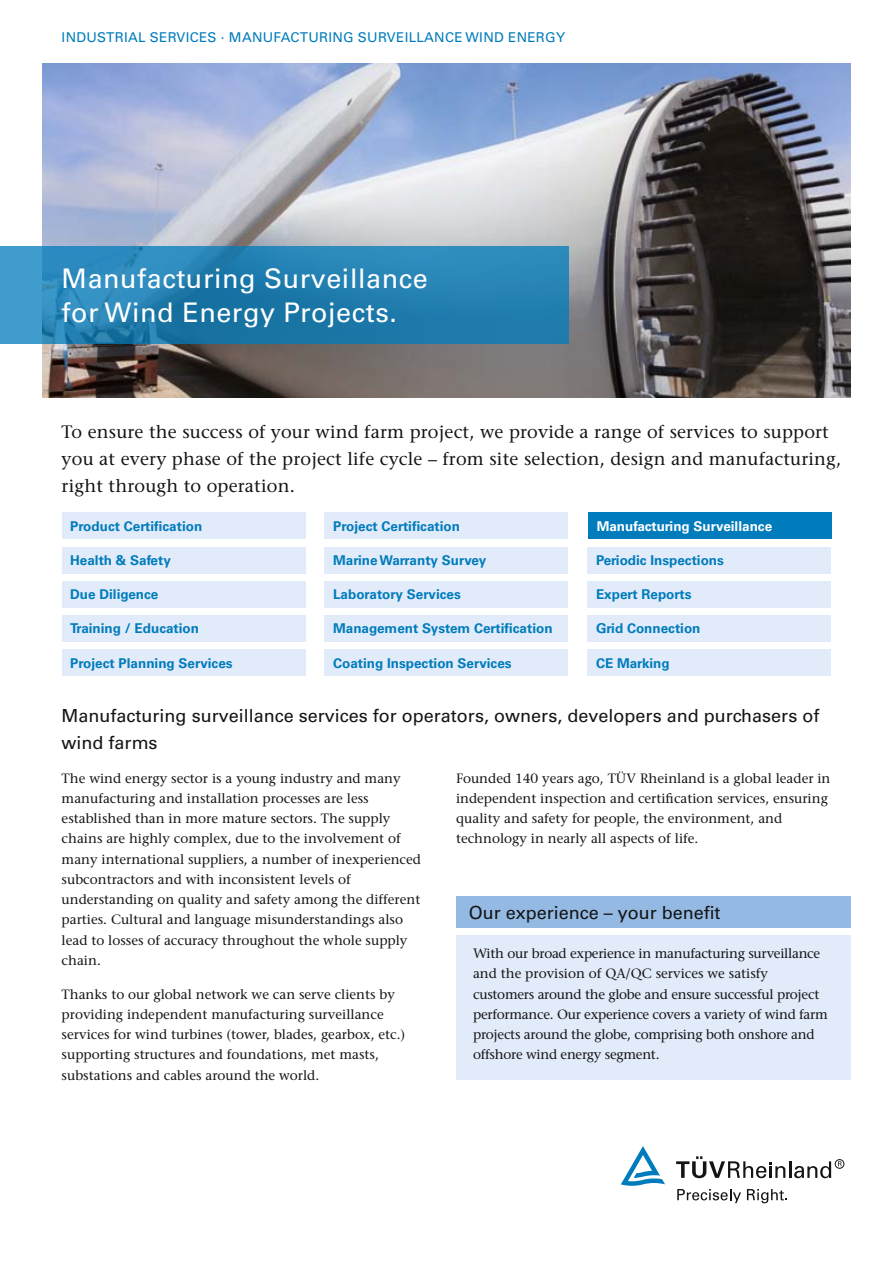
<style>
.page{position:relative;width:893px;height:1263px;background:#fff}
.page>*{position:absolute;margin:0;border:0;box-sizing:border-box;transform-origin:0 0}
.t1{font:27px/33.8px "Univers LT Std";letter-spacing:.02em;color:#fff}
.t2{font:500 18px/27px "Stone Serif Std";letter-spacing:.01em;color:#141415}
.t3{font:18px/27px "Univers LT Std";color:#141415}
.t4{font:500 13.5px/20.2px "Stone Serif Std";color:#141415}
.t5{font:500 13.5px/20.2px "Stone Serif Std";letter-spacing:-.02em;color:#141415}
.t6{font:700 13.5px "Univers LT Std";color:#007cbc}
.t7{font:13.5px "Univers LT Std";letter-spacing:.02em;color:#007cbc}
.t8{font:700 13.5px "Univers LT Std";color:#fff}
</style>
<div class="page">
<svg style="left:677px;top:1189px;width:64px;height:14px"></svg>
<svg style="left:747px;top:1189px;width:40px;height:14px"></svg>
<svg style="left:676px;top:1156px;width:155px;height:22px"></svg>
<div style="left:835px;top:1159px;width:9px;height:9px;border:1px solid #141415;border-radius:50%"></div>
<svg style="left:838px;top:1161px;width:4px;height:5px"></svg>
<svg style="left:621px;top:1146px;width:44px;height:40px"></svg>
<div style="left:588px;top:512px;width:243px;height:27px;background:#007cbc"></div>
<img style="left:43px;top:64px;width:807px;height:334px">
<svg style="left:0;top:246px;width:568px;height:98px"></svg>
<div style="left:456px;top:935px;width:394px;height:144px;background:#e2ebfa"></div>
<div style="left:456px;top:897px;width:394px;height:31px;background:#94b9e2"></div>
<div style="left:325px;top:547px;width:243px;height:26px;background:#e2ebfa"></div>
<div style="left:62px;top:547px;width:243px;height:26px;background:#e2ebfa"></div>
<div style="left:587px;top:547px;width:244px;height:26px;background:#e2ebfa"></div>
<div style="left:325px;top:512px;width:243px;height:27px;background:#e2ebfa"></div>
<div style="left:62px;top:512px;width:243px;height:27px;background:#e2ebfa"></div>
<div style="left:62px;top:581px;width:243px;height:27px;background:#e2ebfa"></div>
<div style="left:325px;top:581px;width:243px;height:27px;background:#e2ebfa"></div>
<div style="left:587px;top:581px;width:244px;height:27px;background:#e2ebfa"></div>
<div style="left:62px;top:615px;width:243px;height:27px;background:#e2ebfa"></div>
<div style="left:325px;top:615px;width:243px;height:27px;background:#e2ebfa"></div>
<div style="left:587px;top:615px;width:244px;height:27px;background:#e2ebfa"></div>
<div style="left:62px;top:649px;width:243px;height:27px;background:#e2ebfa"></div>
<div style="left:325px;top:649px;width:243px;height:27px;background:#e2ebfa"></div>
<div style="left:587px;top:649px;width:244px;height:27px;background:#e2ebfa"></div>
<p class="t7" style="left:62px;top:29px;width:192px">Industrial Services · MANU</p>
<p class="t7" style="left:274px;top:29px;width:18px">FACTUR</p>
<p class="t7" style="left:328px;top:29px;width:40px">ING SURVE</p>
<p class="t7" style="left:405px;top:29px;width:14px">ILLANCE</p>
<p class="t7" style="left:466px;top:29px;width:53px">WIND ENER</p>
<p class="t7" style="left:545px;top:29px;width:21px">GY</p>
<h1 class="t1" style="left:62px;top:262px;width:368px">Manufacturing Surveillance for Wind Energy Projects.</h1>
<h2 class="t2" style="left:62px;top:418px;width:781px">To ensure the success of your wind farm project, we provide a range of services to support you at every phase of the project life cycle – from site selection, design and manufacturing, right through to operation.</h2>
<p class="t6" style="left:70px;top:518px;width:134px">Product Certification</p>
<p class="t6" style="left:333px;top:518px;width:128px">Project Certification</p>
<p class="t8" style="left:597px;top:518px;width:177px">Manufacturing Surveillance</p>
<p class="t6" style="left:70px;top:552px;width:102px">Health &amp; Safety</p>
<p class="t6" style="left:333px;top:552px;width:155px">Marine Warranty Survey</p>
<p class="t6" style="left:596px;top:552px;width:129px">Periodic Inspections</p>
<p class="t6" style="left:70px;top:586px;width:90px">Due Diligence</p>
<p class="t6" style="left:333px;top:586px;width:129px">Laboratory Services</p>
<p class="t6" style="left:596px;top:586px;width:97px">Expert Reports</p>
<p class="t6" style="left:70px;top:621px;width:130px">Training / Education</p>
<p class="t6" style="left:333px;top:621px;width:221px">Management System Certification</p>
<p class="t6" style="left:596px;top:621px;width:106px">Grid Connection</p>
<p class="t6" style="left:70px;top:655px;width:164px">Project Planning Services</p>
<p class="t6" style="left:333px;top:655px;width:180px">Coating Inspection Services</p>
<p class="t6" style="left:596px;top:655px;width:75px">CE Marking</p>
<h2 class="t3" style="left:62px;top:702px;width:759px">Manufacturing surveillance services for operators, owners, developers and purchasers of wind farms</h2>
<p class="t4" style="left:62px;top:768px;width:361px">The wind energy sector is a young industry and many manufacturing and installation processes are less established than in more mature sectors. The supply chains are highly complex, due to the involvement of many international suppliers, a number of inexperienced subcontractors and with inconsistent levels of understanding on quality and safety among the different parties. Cultural and language misunderstandings also lead to losses of accuracy throughout the whole supply chain.</p>
<p class="t4" style="left:62px;top:984px;width:345px">Thanks to our global network we can serve clients by providing independent manufacturing surveillance services for wind turbines (tower, blades, gearbox, etc.) supporting structures and foundations, met masts, substations and cables around the world.</p>
<p class="t4" style="left:456px;top:768px;width:376px">Founded 140 years ago, TÜV Rheinland is a global leader in independent inspection and certification services, ensuring quality and safety for people, the environment, and technology in nearly all aspects of life.</p>
<h2 class="t3" style="left:469px;top:899px;width:253px">Our experience – your benefit</h2>
<p class="t5" style="left:473px;top:943px;width:356px">With our broad experience in manufacturing surveillance and the provision of QA/QC services we satisfy customers around the globe and ensure successful project performance. Our experience covers a variety of wind farm projects around the globe, comprising both onshore and offshore wind energy segment.</p>
</div>
